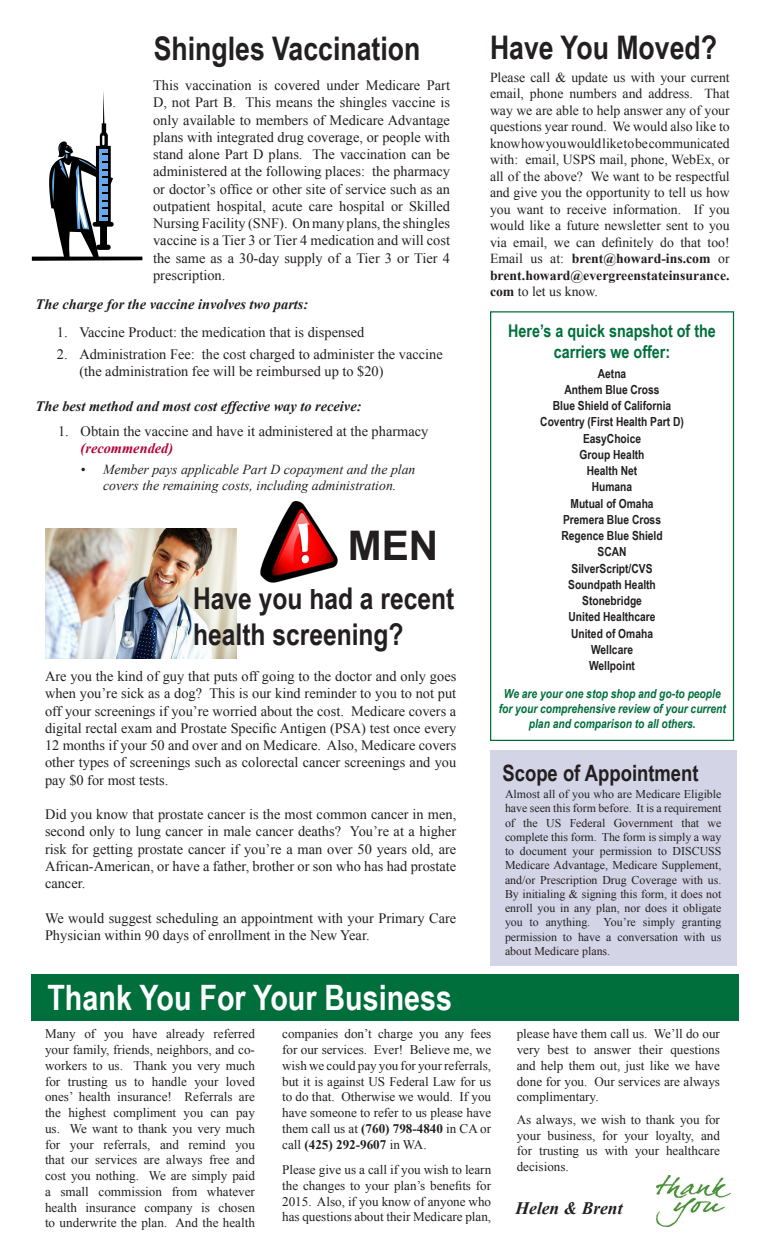
<style>
.page{position:relative;width:765px;height:1260px;background:#fff}
.page>*{position:absolute;margin:0;border:0;box-sizing:border-box;transform-origin:0 0}
.t1{font:700 40.75px "Arial";color:#231f20}
.article_headings{font:700 35px "Arial Narrow";color:#fff}
.article_headings-2{font:700 32.5px "Arial Narrow";color:#231f20}
.t2{font:700 30px/36px "Arial Narrow";color:#231f20}
.article_headings-3{font:700 22.5px "Arial Narrow";color:#231f20}
.t3{font:700 17.5px/21px "Arial Narrow";color:#006f3c;text-align:center}
.t4{font:italic 700 17.5px "Times New Roman";color:#231f20}
.t5{font:14.38px/17.2px "Times New Roman";color:#231f20;text-align:justify}
.t6{font:italic 700 14.38px "Times New Roman";color:#231f20}
.article_body{font:13.75px/16.5px "Times New Roman";color:#231f20;text-align:justify}
.t7{font:italic 13.75px/16.5px "Times New Roman";color:#231f20;text-align:center}
.article_body-2{font:13.12px/15.8px "Times New Roman";color:#231f20;text-align:justify}
.t8{font:700 12.5px "Arial Narrow";color:#231f20}
.t9{font:italic 700 12.5px/15px "Arial Narrow";color:#006f3c;text-align:center}
.article_body-3{font:11.88px/14.2px "Times New Roman";color:#231f20;text-align:justify}
.s1{font-weight:700;font-style:italic;color:#b30437}
.s2{font-weight:700}
</style>
<div class="page">
<div style="left:490px;top:751px;width:247px;height:215px;background:#d4d4e7"></div>
<div style="left:32px;top:974px;width:707px;height:47px;background:#006f3c"></div>
<div style="left:490px;top:311px;width:244px;height:430px;border:1px solid #006f3c"></div>
<svg style="left:32px;top:91px;width:110px;height:170px"></svg>
<img style="left:657px;top:1175px;width:74px;height:52px">
<img style="left:45px;top:528px;width:192px;height:130px">
<img style="left:260px;top:501px;width:77px;height:81px">
<p class="article_headings-2" style="left:154px;top:24px;width:268px">Shingles Vaccination</p>
<p class="t5" style="left:153px;top:77px;width:298px">This vaccination is covered under Medicare Part D, not Part B. This means the shingles vaccine is only available to members of Medicare Advantage plans with integrated drug coverage, or people with stand alone Part D plans. The vaccination can be administered at the following places: the pharmacy or doctor’s office or other site of service such as an outpatient hospital, acute care hospital or Skilled Nursing Facility (SNF). On many plans, the shingles vaccine is a Tier 3 or Tier 4 medication and will cost the same as a 30-day supply of a Tier 3 or Tier 4 prescription.</p>
<p class="t6" style="left:36px;top:294px;width:274px">The charge for the vaccine involves two parts:</p>
<p class="t5" style="left:57px;top:323px;width:309px">1. Vaccine Product: the medication that is dispensed</p>
<p class="t5" style="left:79px;top:345px;width:365px;text-indent:-22px">2. Administration Fee: the cost charged to administer the vaccine (the administration fee will be reimbursed up to $20)</p>
<p class="t6" style="left:36px;top:396px;width:327px">The best method and most cost effective way to receive:</p>
<p class="t5" style="left:81px;top:423px;width:349px;text-indent:-22px">1. Obtain the vaccine and have it administered at the pharmacy <span class="s1">(recommended)</span></p>
<p class="t7" style="left:81px;top:461px;width:336px">• Member pays applicable Part D copayment and the plan covers the remaining costs, including administration.</p>
<p class="t1" style="left:348px;top:519px;width:92px">MEN</p>
<p class="t2" style="left:193px;top:579px;width:263px">Have you had a recent health screening?</p>
<p class="t5" style="left:45px;top:668px;width:413px">Are you the kind of guy that puts off going to the doctor and only goes when you’re sick as a dog? This is our kind reminder to you to not put off your screenings if you’re worried about the cost. Medicare covers a digital rectal exam and Prostate Specific Antigen (PSA) test once every 12 months if your 50 and over and on Medicare. Also, Medicare covers other types of screenings such as colorectal cancer screenings and you pay $0 for most tests.</p>
<p class="t5" style="left:45px;top:806px;width:413px">Did you know that prostate cancer is the most common cancer in men, second only to lung cancer in male cancer deaths? You’re at a higher risk for getting prostate cancer if you’re a man over 50 years old, are African-American, or have a father, brother or son who has had prostate cancer.</p>
<p class="t5" style="left:45px;top:909px;width:413px">We would suggest scheduling an appointment with your Primary Care<br>Physician within 90 days of enrollment in the New Year.</p>
<p class="article_headings" style="left:47px;top:972px;width:406px">Thank You For Your Business</p>
<p class="article_headings-2" style="left:490px;top:23px;width:229px">Have You Moved?</p>
<p class="article_body" style="left:490px;top:69px;width:241px">Please call &amp; update us with your current email, phone numbers and address. That way we are able to help answer any of your questions year round. We would also like to know how you would like to be communicated with: email, USPS mail, phone, WebEx, or all of the above? We want to be respectful and give you the opportunity to tell us how you want to receive information. If you would like a future newsletter sent to you via email, we can definitely do that too!<br>Email us at: <span class="s2">brent@howard-ins.com</span> or <span class="s2">brent.howard@evergreenstateinsurance. com</span> to let us know.</p>
<p class="t3" style="left:508px;top:320px;width:209px">Here’s a quick snapshot of the carriers we offer:</p>
<p class="t8" style="left:598px;top:364px;width:30px">Aetna</p>
<p class="t8" style="left:565px;top:380px;width:97px">Anthem Blue Cross</p>
<p class="t8" style="left:553px;top:396px;width:120px">Blue Shield of California</p>
<p class="t8" style="left:540px;top:412px;width:145px">Coventry (First Health Part D)</p>
<p class="t8" style="left:583px;top:429px;width:60px">EasyChoice</p>
<p class="t8" style="left:580px;top:445px;width:66px">Group Health</p>
<p class="t8" style="left:587px;top:461px;width:52px">Health Net</p>
<p class="t8" style="left:592px;top:477px;width:42px">Humana</p>
<p class="t8" style="left:570px;top:494px;width:85px">Mutual of Omaha</p>
<p class="t8" style="left:563px;top:510px;width:99px">Premera Blue Cross</p>
<p class="t8" style="left:561px;top:526px;width:103px">Regence Blue Shield</p>
<p class="t8" style="left:598px;top:542px;width:31px">SCAN</p>
<p class="t8" style="left:572px;top:559px;width:82px">SilverScript/CVS</p>
<p class="t8" style="left:568px;top:575px;width:89px">Soundpath Health</p>
<p class="t8" style="left:582px;top:591px;width:61px">Stonebridge</p>
<p class="t8" style="left:568px;top:607px;width:89px">United Healthcare</p>
<p class="t8" style="left:571px;top:624px;width:84px">United of Omaha</p>
<p class="t8" style="left:591px;top:640px;width:43px">Wellcare</p>
<p class="t8" style="left:589px;top:656px;width:47px">Wellpoint</p>
<p class="t9" style="left:499px;top:685px;width:229px">We are your one stop shop and go-to people for your comprehensive review of your current plan and comparison to all others.</p>
<p class="article_headings-3" style="left:502px;top:756px;width:198px">Scope of Appointment</p>
<p class="article_body-3" style="left:505px;top:787px;width:218px">Almost all of you who are Medicare Eligible have seen this form before. It is a requirement of the US Federal Government that we complete this form. The form is simply a way to document your permission to DISCUSS Medicare Advantage, Medicare Supplement, and/or Prescription Drug Coverage with us.<br>By initialing &amp; signing this form, it does not enroll you in any plan, nor does it obligate you to anything. You’re simply granting permission to have a conversation with us about Medicare plans.</p>
<p class="article_body-2" style="left:45px;top:1026px;width:212px">Many of you have already referred your family, friends, neighbors, and co&shy;workers to us. Thank you very much for trusting us to handle your loved ones’ health insurance! Referrals are the highest compliment you can pay us. We want to thank you very much for your referrals, and remind you that our services are always free and cost you nothing. We are simply paid a small commission from whatever health insurance company is chosen to underwrite the plan. And the health</p>
<p class="article_body-2" style="left:282px;top:1026px;width:211px">companies don’t charge you any fees for our services. Ever! Believe me, we wish we could pay you for your referrals, but it is against US Federal Law for us to do that. Otherwise we would. If you have someone to refer to us please have them call us at <span class="s2">(760) 798-4840</span> in CA or call <span class="s2">(425) 292-9607</span> in WA.</p>
<p class="article_body-2" style="left:282px;top:1162px;width:211px">Please give us a call if you wish to learn the changes to your plan’s benefits for 2015. Also, if you know of anyone who has questions about their Medicare plan,</p>
<p class="article_body-2" style="left:517px;top:1026px;width:205px">please have them call us. We’ll do our very best to answer their questions and help them out, just like we have done for you. Our services are always complimentary.</p>
<p class="article_body-2" style="left:517px;top:1111px;width:205px">As always, we wish to thank you for your business, for your loyalty, and for trusting us with your healthcare decisions.</p>
<p class="t4" style="left:516px;top:1195px;width:108px">Helen &amp; Brent</p>
</div>
